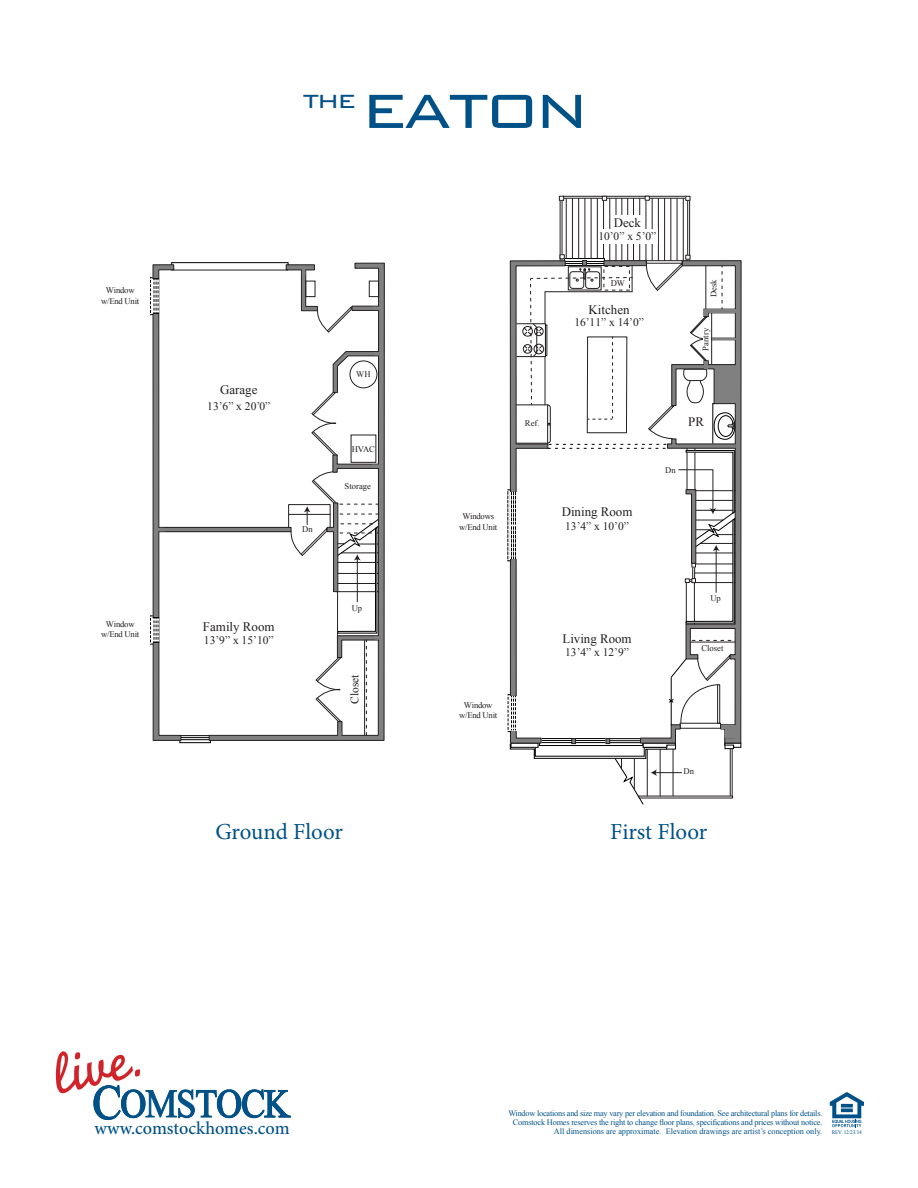
<style>
.page{position:relative;width:918px;height:1188px;background:#fff}
.page>*{position:absolute;margin:0;border:0;box-sizing:border-box;transform-origin:0 0}
.t1{font:300 78px "Bank Gothic";letter-spacing:-.05em;color:#005187}
.t2{font:300 31.2px "Bank Gothic";color:#005187}
.t3{font:22.95px "Minion Pro";color:#005187}
.t4{font:500 18.15px "Minion Pro";letter-spacing:-.005em;color:#005187}
.t5{font:12.9px "Times New Roman";color:#231f20}
.t6{font:11.55px "Times New Roman";color:#231f20}
.t7{font:8.7px/10.4px "Times New Roman";letter-spacing:-.025em;color:#231f20;text-align:center}
.t8{font:8.7px "Times New Roman";color:#231f20}
.t9{font:8.55px/10.4px "Times New Roman";letter-spacing:-.025em;color:#231f20;text-align:center}
.t10{font:8.25px "Times New Roman";letter-spacing:-.02em;color:#005187}
.t11{font:8.25px "Times New Roman";color:#005187}
.t12{font:5.4px "Times New Roman";letter-spacing:-.025em;color:#005187}
</style>
<div class="page">
<div style="left:171px;top:262px;width:117px;height:3px;border:1px solid #000"></div>
<div style="left:180px;top:740px;width:31px;height:3px;border:1px solid #000"></div>
<svg style="left:208px;top:262px;width:177px;height:482px"></svg>
<div style="left:369px;top:281px;width:10px;height:16px;border:1px solid #231f20"></div>
<svg style="left:373px;top:307px;width:9px;height:3px"></svg>
<svg style="left:301px;top:267px;width:51px;height:66px"></svg>
<svg style="left:290px;top:351px;width:93px;height:389px"></svg>
<div style="left:150px;top:277px;width:3px;height:38px;border:1px dashed #000"></div>
<div style="left:150px;top:616px;width:3px;height:28px;border:1px dashed #000"></div>
<svg style="left:152px;top:264px;width:57px;height:477px"></svg>
<hr style="left:627px;top:198px;width:1px;height:63px;background:#231f20">
<hr style="left:633px;top:198px;width:1px;height:65px;background:#231f20">
<hr style="left:639px;top:198px;width:1px;height:65px;background:#231f20">
<hr style="left:566px;top:198px;width:1px;height:61px;background:#231f20">
<hr style="left:572px;top:198px;width:1px;height:61px;background:#231f20">
<hr style="left:578px;top:198px;width:1px;height:61px;background:#231f20">
<hr style="left:585px;top:198px;width:1px;height:61px;background:#231f20">
<hr style="left:591px;top:198px;width:1px;height:61px;background:#231f20">
<hr style="left:597px;top:198px;width:1px;height:61px;background:#231f20">
<hr style="left:603px;top:198px;width:1px;height:61px;background:#231f20">
<hr style="left:610px;top:198px;width:1px;height:63px;background:#231f20">
<hr style="left:616px;top:198px;width:1px;height:63px;background:#231f20">
<hr style="left:622px;top:198px;width:1px;height:63px;background:#231f20">
<hr style="left:560px;top:196px;width:1px;height:64px;background:#231f20">
<hr style="left:562px;top:196px;width:1px;height:64px;background:#231f20">
<hr style="left:562px;top:198px;width:124px;height:1px;background:#231f20">
<hr style="left:562px;top:196px;width:124px;height:1px;background:#231f20">
<svg style="left:559px;top:196px;width:5px;height:5px"></svg>
<hr style="left:646px;top:198px;width:1px;height:63px;background:#231f20">
<hr style="left:652px;top:198px;width:1px;height:63px;background:#231f20">
<hr style="left:658px;top:198px;width:1px;height:63px;background:#231f20">
<hr style="left:664px;top:198px;width:1px;height:63px;background:#231f20">
<hr style="left:671px;top:198px;width:1px;height:63px;background:#231f20">
<hr style="left:677px;top:198px;width:1px;height:63px;background:#231f20">
<hr style="left:683px;top:198px;width:1px;height:63px;background:#231f20">
<div style="left:687px;top:196px;width:3px;height:65px;border:1px solid #231f20"></div>
<svg style="left:685px;top:196px;width:5px;height:5px"></svg>
<svg style="left:602px;top:196px;width:5px;height:5px"></svg>
<svg style="left:645px;top:196px;width:5px;height:5px"></svg>
<div style="left:614px;top:215px;width:27px;height:17px;background:#fff"></div>
<div style="left:598px;top:230px;width:60px;height:14px;background:#fff"></div>
<svg style="left:510px;top:254px;width:232px;height:551px"></svg>
<svg style="left:56px;top:1051px;width:235px;height:70px"></svg>
<svg style="left:830px;top:1092px;width:34px;height:35px"></svg>
<p class="t7" style="left:101px;top:285px;width:40px">Window w/End Unit</p>
<p class="t7" style="left:101px;top:619px;width:40px">Window w/End Unit</p>
<p class="t2" style="left:303px;top:76px;width:55px">the</p>
<p class="t1" style="left:362px;top:48px;width:228px">eaton</p>
<p class="t5" style="left:220px;top:383px;width:39px">Garage</p>
<p class="t6" style="left:207px;top:400px;width:65px">13’6” x 20’0”</p>
<p class="t7" style="left:302px;top:524px;width:12px">Dn</p>
<p class="t5" style="left:203px;top:619px;width:73px">Family Room</p>
<p class="t6" style="left:204px;top:634px;width:71px">13’9” x 15’10”</p>
<p class="t7" style="left:356px;top:369px;width:16px">WH</p>
<p class="t7" style="left:352px;top:444px;width:25px">HVAC</p>
<p class="t8" style="left:345px;top:481px;width:28px">Storage</p>
<p class="t7" style="left:352px;top:603px;width:12px">Up</p>
<p class="t6" style="left:348px;top:704px;width:31px;rotate:-90deg">Closet</p>
<p class="t9" style="left:459px;top:511px;width:40px">Windows w/End Unit</p>
<p class="t9" style="left:459px;top:700px;width:40px">Window w/End Unit</p>
<p class="t5" style="left:614px;top:216px;width:29px">Deck</p>
<p class="t6" style="left:598px;top:229px;width:60px">10’0” x 5’0”</p>
<p class="t9" style="left:611px;top:278px;width:16px">DW</p>
<p class="t5" style="left:589px;top:302px;width:42px">Kitchen</p>
<p class="t6" style="left:574px;top:316px;width:71px">16’11” x 14’0”</p>
<p class="t9" style="left:708px;top:297px;width:19px;rotate:-90deg">Desk</p>
<p class="t9" style="left:700px;top:351px;width:24px;rotate:-90deg">Pantry</p>
<p class="t9" style="left:525px;top:418px;width:16px">Ref.</p>
<p class="t5" style="left:562px;top:504px;width:72px">Dining Room</p>
<p class="t6" style="left:565px;top:519px;width:65px">13’4” x 10’0”</p>
<p class="t5" style="left:562px;top:631px;width:71px">Living Room</p>
<p class="t6" style="left:565px;top:646px;width:65px">13’4” x 12’9”</p>
<p class="t5" style="left:688px;top:414px;width:17px">PR</p>
<p class="t9" style="left:665px;top:464px;width:12px">Dn</p>
<p class="t9" style="left:710px;top:593px;width:12px">Up</p>
<p class="t9" style="left:702px;top:643px;width:24px">Closet</p>
<p class="t9" style="left:684px;top:766px;width:12px">Dn</p>
<p class="t3" style="left:215px;top:817px;width:129px">Ground Floor</p>
<p class="t3" style="left:610px;top:817px;width:99px">First Floor</p>
<p class="t4" style="left:95px;top:1116px;width:197px">www.comstockhomes.com</p>
<p class="t10" style="left:508px;top:1107px;width:316px">Window locations and size may vary per elevation and foundation. See architectural plans for details.</p>
<p class="t10" style="left:513px;top:1116px;width:311px">Comstock Homes reserves the right to change floor plans, specifications and prices without notice.</p>
<p class="t11" style="left:554px;top:1125px;width:270px">All dimensions are approximate. Elevation drawings are artist’s conception only.</p>
<p class="t12" style="left:832px;top:1128px;width:32px">REV. 12/23/14</p>
</div>
